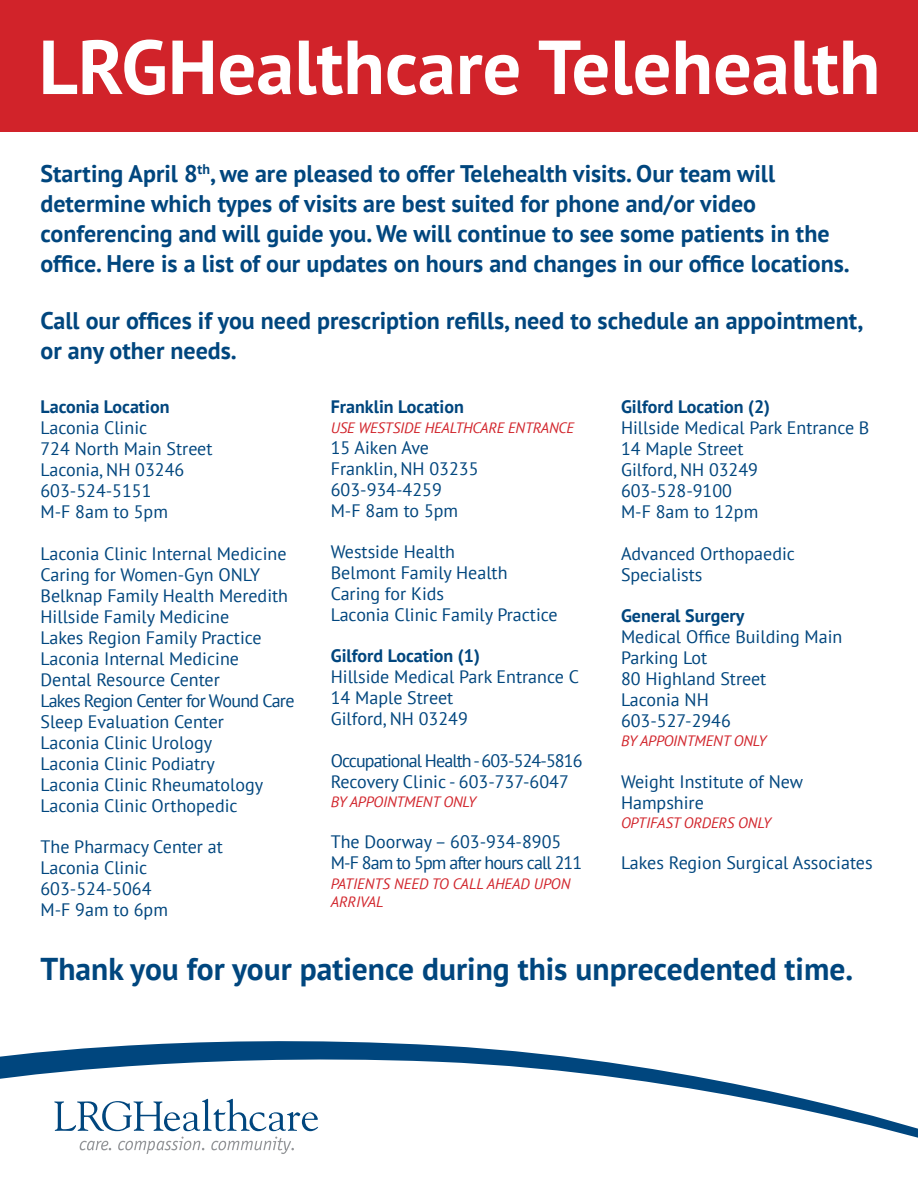
<style>
.page{position:relative;width:918px;height:1188px;background:#fff}
.page>*{position:absolute;margin:0;border:0;box-sizing:border-box;transform-origin:0 0}
.t1{font:700 76.35px "PT Sans";color:#fff}
.t2{font:700 31.5px "PT Sans";color:#00467e}
.t3{font:700 24px/30px "PT Sans";color:#00467e}
.t4{font:18px/21px "PT Sans";color:#00467e}
.t5{font:18px/21px "PT Sans";letter-spacing:-.05em;color:#00467e}
.t6{font:700 18px "PT Sans";color:#00467e}
.t7{font:italic 15px/18px "PT Sans";letter-spacing:-.01em;color:#d1232a}
.s1{font-weight:700}
</style>
<div class="page">
<div style="left:0;top:0;width:918px;height:132px;background:#d1232a"></div>
<svg style="left:80px;top:1142px;width:31px;height:8px"></svg>
<svg style="left:118px;top:1142px;width:86px;height:12px"></svg>
<svg style="left:211px;top:1142px;width:83px;height:12px"></svg>
<svg style="left:0;top:1041px;width:918px;height:101px"></svg>
<p class="t1" style="left:39px;top:16px;width:843px">LRGHealthcare Telehealth</p>
<p class="t3" style="left:40px;top:158px;width:811px">Starting April 8<sup>th</sup>, we are pleased to offer Telehealth visits. Our team will determine which types of visits are best suited for phone and/or video conferencing and will guide you. We will continue to see some patients in the office. Here is a list of our updates on hours and changes in our office locations.</p>
<p class="t3" style="left:40px;top:305px;width:824px">Call our offices if you need prescription refills, need to schedule an appointment, or any other needs.</p>
<p class="t4" style="left:40px;top:396px;width:174px"><span class="s1">Laconia Location<br></span>Laconia Clinic<br>724 North Main Street<br>Laconia, NH 03246<br>603-524-5151<br>M-F 8am to 5pm</p>
<p class="t4" style="left:40px;top:542px;width:256px">Laconia Clinic Internal Medicine<br>Caring for Women-Gyn ONLY<br>Belknap Family Health Meredith<br>Hillside Family Medicine<br>Lakes Region Family Practice<br>Laconia Internal Medicine<br>Dental Resource Center<br>Lakes Region Center for Wound Care<br>Sleep Evaluation Center<br>Laconia Clinic Urology<br>Laconia Clinic Podiatry<br>Laconia Clinic Rheumatology<br>Laconia Clinic Orthopedic</p>
<p class="t4" style="left:40px;top:836px;width:184px">The Pharmacy Center at<br>Laconia Clinic<br>603-524-5064<br>M-F 9am to 6pm</p>
<p class="t6" style="left:331px;top:395px;width:135px">Franklin Location</p>
<p class="t7" style="left:331px;top:418px;width:245px">USE WESTSIDE HEALTHCARE ENTRANCE</p>
<p class="t4" style="left:331px;top:437px;width:149px">15 Aiken Ave<br>Franklin, NH 03235<br>603-934-4259<br>M-F 8am to 5pm</p>
<p class="t4" style="left:331px;top:541px;width:228px">Westside Health<br>Belmont Family Health<br>Caring for Kids<br>Laconia Clinic Family Practice</p>
<p class="t4" style="left:331px;top:645px;width:250px"><span class="s1">Gilford Location (1)<br></span>Hillside Medical Park Entrance C<br>14 Maple Street<br>Gilford, NH 03249</p>
<p class="t5" style="left:331px;top:749px;width:253px">Occupational Health - 603-524-5816<br>Recovery Clinic - 603-737-6047</p>
<p class="t7" style="left:331px;top:792px;width:147px">BY APPOINTMENT ONLY</p>
<p class="t5" style="left:331px;top:831px;width:253px">The Doorway – 603-934-8905<br>M-F 8am to 5pm after hours call 211</p>
<p class="t7" style="left:331px;top:874px;width:241px">PATIENTS NEED TO CALL AHEAD UPON<br>ARRIVAL</p>
<p class="t4" style="left:621px;top:396px;width:250px"><span class="s1">Gilford Location (2)<br></span>Hillside Medical Park Entrance B<br>14 Maple Street<br>Gilford, NH 03249<br>603-528-9100<br>M-F 8am to 12pm</p>
<p class="t4" style="left:621px;top:542px;width:176px">Advanced Orthopaedic<br>Specialists</p>
<p class="t4" style="left:621px;top:605px;width:223px"><span class="s1">General Surgery<br></span>Medical Office Building Main<br>Parking Lot<br>80 Highland Street<br>Laconia NH<br>603-527-2946</p>
<p class="t7" style="left:621px;top:732px;width:147px">BY APPOINTMENT ONLY</p>
<p class="t4" style="left:621px;top:770px;width:184px">Weight Institute of New<br>Hampshire</p>
<p class="t7" style="left:621px;top:813px;width:152px">OPTIFAST ORDERS ONLY</p>
<p class="t4" style="left:621px;top:852px;width:253px">Lakes Region Surgical Associates</p>
<p class="t2" style="left:40px;top:948px;width:814px">Thank you for your patience during this unprecedented time.</p>
</div>
